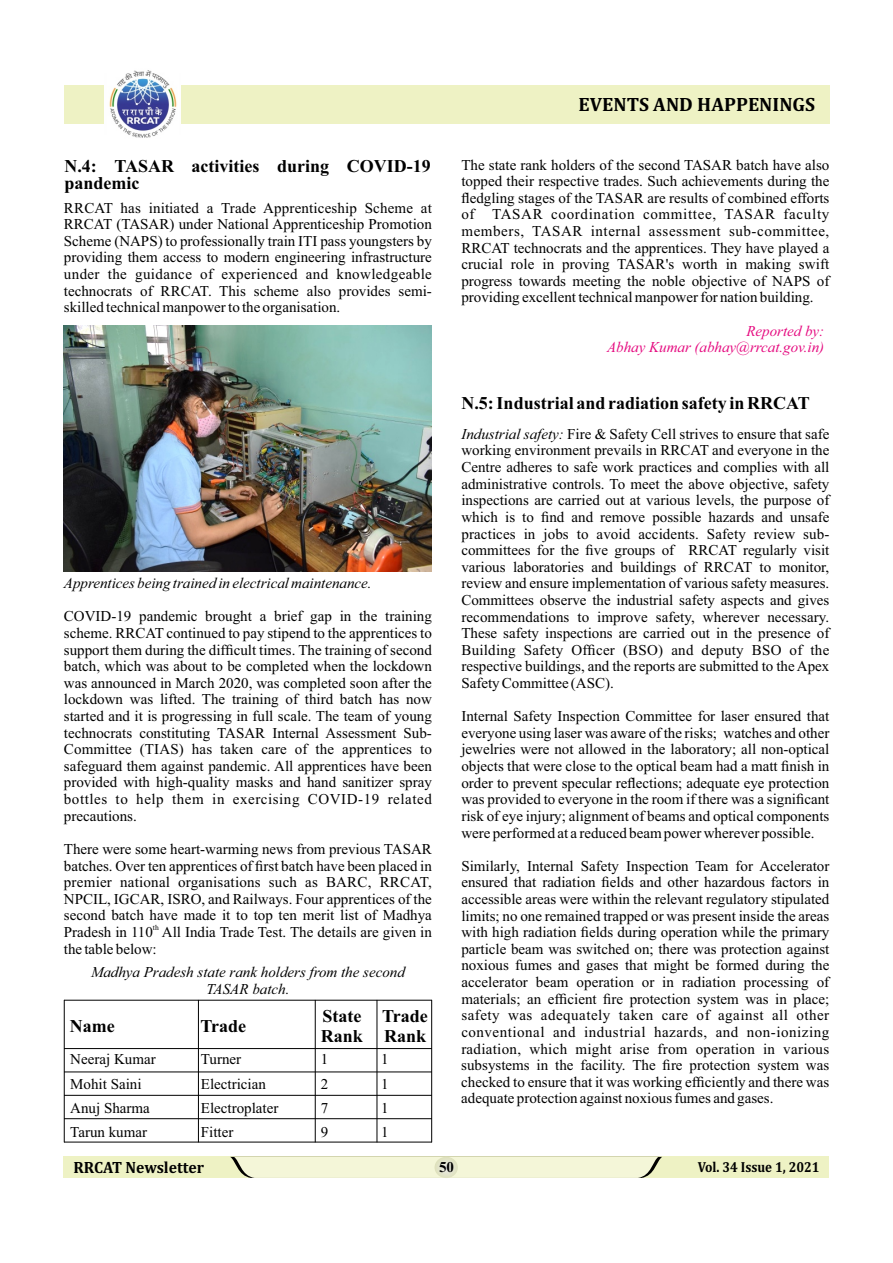
<style>
.page{position:relative;width:893px;height:1263px;background:#fff}
.page>*{position:absolute;margin:0;border:0;box-sizing:border-box;transform-origin:0 0}
.t1{font:700 19.5px "Cambria";color:#000}
.t2{font:700 18px/20px "Times New Roman";color:#000}
.t3{font:700 16.5px "Cambria";color:#000;scale:.95 1}
.t4{font:15px/16.6px "Times New Roman";color:#000;text-align:justify}
.t5{font:italic 15px/16.6px "Times New Roman";color:#000;text-align:center}
.t6{font:italic 15px/16.6px "Times New Roman";color:#e5097f;text-align:right}
.t7{font:700 15px "Times New Roman";color:#000}
.t8{font:700 14.7px "Cambria";color:#000;scale:.89 1}
.t9{font:7.5px "Times New Roman";color:#000}
.s1{font-style:italic}
</style>
<div class="page">
<div style="left:64px;top:85px;width:765px;height:38px;background:#eef2c4"></div>
<div style="left:63px;top:1157px;width:766px;height:21px;background:#eef2c4"></div>
<div style="left:230px;top:1157px;width:432px;height:21px;background:#f4f6d8"></div>
<svg style="left:435px;top:1157px;width:23px;height:21px"></svg>
<div style="left:104px;top:73px;width:77px;height:62px;background:#fefefe"></div>
<img style="left:109px;top:70px;width:68px;height:68px">
<img style="left:64px;top:326px;width:368px;height:245px">
<hr style="left:64px;top:1000px;width:1px;height:142px;background:#000">
<hr style="left:198px;top:1000px;width:1px;height:142px;background:#000">
<hr style="left:315px;top:1000px;width:1px;height:142px;background:#000">
<hr style="left:377px;top:1000px;width:1px;height:142px;background:#000">
<hr style="left:431px;top:1000px;width:1px;height:142px;background:#000">
<hr style="left:64px;top:1142px;width:368px;height:1px;background:#000">
<hr style="left:64px;top:1118px;width:368px;height:1px;background:#000">
<hr style="left:64px;top:1095px;width:368px;height:1px;background:#000">
<hr style="left:64px;top:1071px;width:368px;height:1px;background:#000">
<hr style="left:64px;top:1000px;width:368px;height:1px;background:#000">
<hr style="left:64px;top:1048px;width:368px;height:1px;background:#000">
<p class="t2" style="left:64px;top:160px;width:368px;line-height:16.6px">N.4: TASAR activities during COVID-19 pandemic</p>
<p class="t4" style="left:64px;top:201px;width:369px">RRCAT has initiated a Trade Apprenticeship Scheme at RRCAT (TASAR) under National Apprenticeship Promotion Scheme (NAPS) to professionally train ITI pass youngsters by providing them access to modern engineering infrastructure under the guidance of experienced and knowledgeable technocrats of RRCAT. This scheme also provides semi&shy;skilled technical manpower to the organisation.</p>
<p class="t5" style="left:64px;top:576px;width:309px">Apprentices being trained in electrical maintenance.</p>
<p class="t4" style="left:64px;top:609px;width:369px">COVID-19 pandemic brought a brief gap in the training scheme. RRCAT continued to pay stipend to the apprentices to support them during the difficult times. The training of second batch, which was about to be completed when the lockdown was announced in March 2020, was completed soon after the lockdown was lifted. The training of third batch has now started and it is progressing in full scale. The team of young technocrats constituting TASAR Internal Assessment Sub-Committee (TIAS) has taken care of the apprentices to safeguard them against pandemic. All apprentices have been provided with high-quality masks and hand sanitizer spray bottles to help them in exercising COVID-19 related precautions.</p>
<p class="t4" style="left:64px;top:842px;width:369px">There were some heart-warming news from previous TASAR batches. Over ten apprentices of first batch have been placed in premier national organisations such as BARC, RRCAT, NPCIL, IGCAR, ISRO, and Railways. Four apprentices of the second batch have made it to top ten merit list of Madhya</p>
<p class="t9" style="left:153px;top:924px;width:7px">th</p>
<p class="t4" style="left:64px;top:925px;width:369px">Pradesh in 110 All India Trade Test. The details are given in the table below:</p>
<p class="t5" style="left:91px;top:965px;width:315px">Madhya Pradesh state rank holders from the second<br>TASAR batch.</p>
<p class="t2" style="left:70px;top:1018px;width:46px">Name</p>
<p class="t2" style="left:200px;top:1018px;width:47px">Trade</p>
<p class="t2" style="left:321px;top:1008px;width:44px">State<br>Rank</p>
<p class="t2" style="left:382px;top:1008px;width:47px">Trade<br>Rank</p>
<p class="t4" style="left:70px;top:1048px;width:87px;line-height:24.3px;text-align:left">Neeraj Kumar<br>Mohit Saini<br>Anuj Sharma<br>Tarun kumar</p>
<p class="t4" style="left:321px;top:1048px;width:9px;line-height:24.3px">1<br>2<br>7<br>9</p>
<p class="t4" style="left:381px;top:1048px;width:9px;line-height:24.3px">1<br>1<br>1<br>1</p>
<p class="t4" style="left:201px;top:1048px;width:79px;line-height:24.3px;text-align:left">Turner<br>Electrician<br>Electroplater<br>Fitter</p>
<h1 class="t1" style="left:579px;top:96px;width:238px">EVENTS AND HAPPENINGS</h1>
<p class="t4" style="left:461px;top:158px;width:369px">The state rank holders of the second TASAR batch have also topped their respective trades. Such achievements during the fledgling stages of the TASAR are results of combined efforts of TASAR coordination committee, TASAR faculty members, TASAR internal assessment sub-committee, RRCAT technocrats and the apprentices. They have played a crucial role in proving TASAR's worth in making swift progress towards meeting the noble objective of NAPS of providing excellent technical manpower for nation building.</p>
<p class="t6" style="left:607px;top:324px;width:219px">Reported by:<br>Abhay Kumar (abhay@rrcat.gov.in)</p>
<p class="t2" style="left:461px;top:395px;width:350px">N.5: Industrial and radiation safety in RRCAT</p>
<p class="t4" style="left:461px;top:427px;width:369px"><span class="s1">Industrial safety:</span> Fire &amp; Safety Cell strives to ensure that safe working environment prevails in RRCAT and everyone in the Centre adheres to safe work practices and complies with all administrative controls. To meet the above objective, safety inspections are carried out at various levels, the purpose of which is to find and remove possible hazards and unsafe practices in jobs to avoid accidents. Safety review sub&shy;committees for the five groups of RRCAT regularly visit various laboratories and buildings of RRCAT to monitor, review and ensure implementation of various safety measures.<br>Committees observe the industrial safety aspects and gives recommendations to improve safety, wherever necessary.<br>These safety inspections are carried out in the presence of Building Safety Officer (BSO) and deputy BSO of the respective buildings, and the reports are submitted to the Apex Safety Committee (ASC).</p>
<p class="t4" style="left:461px;top:709px;width:369px">Internal Safety Inspection Committee for laser ensured that everyone using laser was aware of the risks; watches and other jewelries were not allowed in the laboratory; all non-optical objects that were close to the optical beam had a matt finish in order to prevent specular reflections; adequate eye protection was provided to everyone in the room if there was a significant risk of eye injury; alignment of beams and optical components were performed at a reduced beam power wherever possible.</p>
<p class="t4" style="left:461px;top:859px;width:369px">Similarly, Internal Safety Inspection Team for Accelerator ensured that radiation fields and other hazardous factors in accessible areas were within the relevant regulatory stipulated limits; no one remained trapped or was present inside the areas with high radiation fields during operation while the primary particle beam was switched on; there was protection against noxious fumes and gases that might be formed during the accelerator beam operation or in radiation processing of materials; an efficient fire protection system was in place; safety was adequately taken care of against all other conventional and industrial hazards, and non-ionizing radiation, which might arise from operation in various subsystems in the facility. The fire protection system was checked to ensure that it was working efficiently and there was adequate protection against noxious fumes and gases.</p>
<p class="t3" style="left:74px;top:1160px;width:139px">RRCAT Newsletter</p>
<p class="t7" style="left:439px;top:1162px;width:16px">50</p>
<p class="t8" style="left:698px;top:1160px;width:138px">Vol. 34 Issue 1, 2021</p>
</div>
